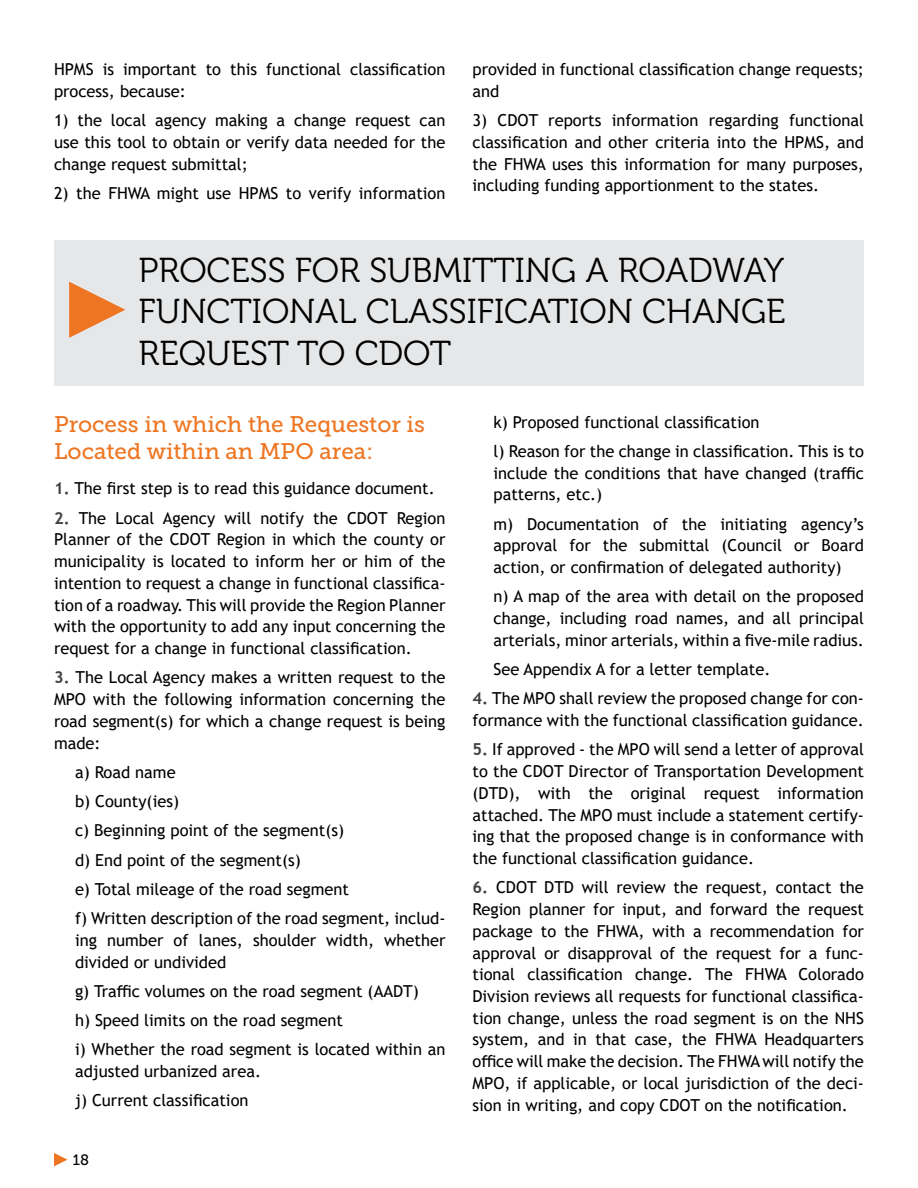
<style>
.page{position:relative;width:918px;height:1188px;background:#fff}
.page>*{position:absolute;margin:0;border:0;box-sizing:border-box;transform-origin:0 0}
.t1{font:34.5px/41.4px "Museo 300";color:#000;text-align:justify}
.t2{font:22.5px/27px "Museo Slab 500";color:#ee7622}
.t3{font:16.5px/21.8px "Trebuchet MS";color:#000}
.t4{font:15px "Museo Slab 500";color:#000}
.s1{font-weight:700;color:#414042}
</style>
<div class="page">
<svg style="left:54px;top:1153px;width:13px;height:13px"></svg>
<div style="left:54px;top:241px;width:810px;height:145px;background:#e6e7e8"></div>
<svg style="left:69px;top:282px;width:56px;height:56px"></svg>
<p class="t3" style="left:54px;top:58px;width:393px">HPMS is important to this functional classification process, because:</p>
<p class="t3" style="left:54px;top:109px;width:393px;text-align:justify">1) the local agency making a change request can use this tool to obtain or verify data needed for the change request submittal;</p>
<p class="t3" style="left:54px;top:182px;width:393px">2) the FHWA might use HPMS to verify information</p>
<p class="t3" style="left:473px;top:58px;width:393px">provided in functional classification change requests; and</p>
<p class="t3" style="left:473px;top:109px;width:393px;text-align:justify">3) CDOT reports information regarding functional classification and other criteria into the HPMS, and the FHWA uses this information for many purposes, including funding apportionment to the states.</p>
<h1 class="t1" style="left:139px;top:250px;width:648px">PROCESS FOR SUBMITTING A ROADWAY FUNCTIONAL CLASSIFICATION CHANGE REQUEST TO CDOT</h1>
<h2 class="t2" style="left:54px;top:411px;width:372px">Process in which the Requestor is<br>Located within an MPO area:</h2>
<p class="t3" style="left:54px;top:478px;width:382px"><span class="s1">1.</span> The first step is to read this guidance document.</p>
<p class="t3" style="left:54px;top:507px;width:393px;text-align:justify"><span class="s1">2.</span> The Local Agency will notify the CDOT Region Planner of the CDOT Region in which the county or municipality is located to inform her or him of the intention to request a change in functional classifica&shy;tion of a roadway. This will provide the Region Planner with the opportunity to add any input concerning the request for a change in functional classification.</p>
<p class="t3" style="left:54px;top:667px;width:393px;text-align:justify"><span class="s1">3.</span> The Local Agency makes a written request to the MPO with the following information concerning the road segment(s) for which a change request is being made:</p>
<p class="t3" style="left:75px;top:757px;width:372px;line-height:29.2px">a) Road name<br>b) County(ies)<br>c) Beginning point of the segment(s)<br>d) End point of the segment(s)<br>e) Total mileage of the road segment<br>f) Written description of the road segment, includ-</p>
<p class="t3" style="left:75px;top:929px;width:372px">ing number of lanes, shoulder width, whether divided or undivided</p>
<p class="t3" style="left:75px;top:976px;width:372px;line-height:29.2px">g) Traffic volumes on the road segment (AADT)<br>h) Speed limits on the road segment<br>i) Whether the road segment is located within an</p>
<p class="t3" style="left:75px;top:1057px;width:188px;line-height:29.2px">adjusted urbanized area. j) Current classification</p>
<p class="t4" style="left:73px;top:1152px;width:18px">18</p>
<p class="t3" style="left:494px;top:407px;width:372px;line-height:29.2px">k) Proposed functional classification<br>l) Reason for the change in classification. This is to</p>
<p class="t3" style="left:494px;top:462px;width:372px">include the conditions that have changed (traffic patterns, etc.)</p>
<p class="t3" style="left:494px;top:513px;width:372px;text-align:justify">m) Documentation of the initiating agency’s approval for the submittal (Council or Board action, or confirmation of delegated authority)</p>
<p class="t3" style="left:494px;top:585px;width:372px;text-align:justify">n) A map of the area with detail on the proposed change, including road names, and all principal arterials, minor arterials, within a five-mile radius.</p>
<p class="t3" style="left:494px;top:658px;width:278px">See Appendix A for a letter template.</p>
<p class="t3" style="left:473px;top:687px;width:393px"><span class="s1">4.</span> The MPO shall review the proposed change for con&shy;formance with the functional classification guidance.</p>
<p class="t3" style="left:473px;top:738px;width:393px;text-align:justify"><span class="s1">5.</span> If approved - the MPO will send a letter of approval to the CDOT Director of Transportation Development (DTD), with the original request information attached. The MPO must include a statement certify&shy;ing that the proposed change is in conformance with the functional classification guidance.</p>
<p class="t3" style="left:473px;top:876px;width:393px;text-align:justify"><span class="s1">6.</span> CDOT DTD will review the request, contact the Region planner for input, and forward the request package to the FHWA, with a recommendation for approval or disapproval of the request for a func&shy;tional classification change. The FHWA Colorado Division reviews all requests for functional classifica&shy;tion change, unless the road segment is on the NHS system, and in that case, the FHWA Headquarters office will make the decision. The FHWA will notify the MPO, if applicable, or local jurisdiction of the deci&shy;sion in writing, and copy CDOT on the notification.</p>
</div>
